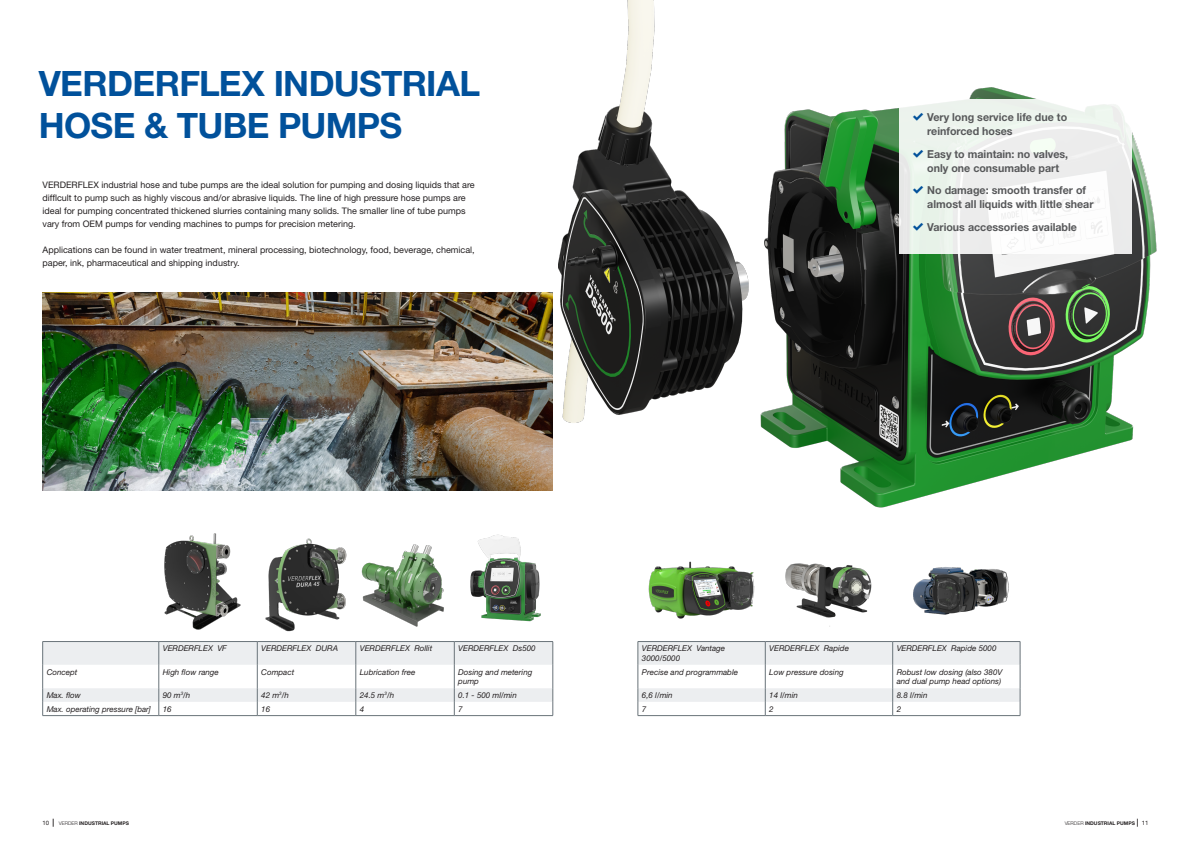
<style>
.page{position:relative;width:1191px;height:842px;background:#fff}
.page>*{position:absolute;margin:0;border:0;box-sizing:border-box;transform-origin:0 0}
._01_HeadingBold{font:700 35px "Helvetica Neue LT Std";letter-spacing:-.02em;color:#01519b}
.t1{font:700 11px/14px "Helvetica Neue LT Std";color:#57585a}
._04_Body_new{font:9px/13px "Helvetica Neue LT Std";color:#231f20}
.table-body-text{font:italic 8px/9.6px "Helvetica Neue LT Std";color:#231f20}
.t2{font:700 5px "Helvetica Neue LT Std";color:#231f20}
.s1{font-weight:400;font-size:6px}
.s2{font-size:8px}
.s3{font-weight:300}
</style>
<div class="page">
<img style="left:558px;top:0;width:599px;height:508px">
<img style="left:361px;top:544px;width:83px;height:83px">
<img style="left:470px;top:534px;width:71px;height:88px">
<img style="left:265px;top:538px;width:82px;height:94px">
<img style="left:164px;top:533px;width:77px;height:97px">
<img style="left:785px;top:563px;width:87px;height:64px">
<img style="left:913px;top:567px;width:96px;height:48px">
<img style="left:648px;top:561px;width:107px;height:58px">
<svg style="left:43px;top:641px;width:977px;height:24px;fill:#eceef0"></svg>
<svg style="left:43px;top:665px;width:977px;height:51px"></svg>
<hr style="left:43px;top:641px;width:116px;height:1px;background:#697379">
<hr style="left:159px;top:641px;width:98px;height:1px;background:#697379">
<hr style="left:257px;top:641px;width:99px;height:1px;background:#697379">
<hr style="left:356px;top:641px;width:98px;height:1px;background:#697379">
<hr style="left:454px;top:641px;width:99px;height:1px;background:#697379">
<hr style="left:638px;top:641px;width:127px;height:1px;background:#697379">
<hr style="left:765px;top:641px;width:127px;height:1px;background:#697379">
<hr style="left:892px;top:641px;width:128px;height:1px;background:#697379">
<svg style="left:42px;top:642px;width:1px;height:73px"></svg>
<svg style="left:1020px;top:642px;width:1px;height:73px"></svg>
<hr style="left:43px;top:715px;width:116px;height:1px;background:#697379">
<hr style="left:159px;top:715px;width:98px;height:1px;background:#697379">
<hr style="left:257px;top:715px;width:99px;height:1px;background:#697379">
<hr style="left:356px;top:715px;width:98px;height:1px;background:#697379">
<hr style="left:454px;top:715px;width:99px;height:1px;background:#697379">
<hr style="left:638px;top:715px;width:127px;height:1px;background:#697379">
<hr style="left:765px;top:715px;width:127px;height:1px;background:#697379">
<hr style="left:892px;top:715px;width:128px;height:1px;background:#697379">
<svg style="left:159px;top:642px;width:1px;height:73px"></svg>
<svg style="left:257px;top:642px;width:1px;height:73px"></svg>
<svg style="left:356px;top:642px;width:1px;height:73px"></svg>
<svg style="left:454px;top:642px;width:1px;height:73px"></svg>
<svg style="left:552px;top:642px;width:1px;height:73px"></svg>
<svg style="left:637px;top:642px;width:1px;height:73px"></svg>
<svg style="left:765px;top:642px;width:1px;height:73px"></svg>
<svg style="left:892px;top:642px;width:1px;height:73px"></svg>
<div style="left:899px;top:99px;width:232px;height:154px;background:linear-gradient(to right,#ebf2ec,#f6f5f6)"></div>
<img style="left:43px;top:292px;width:510px;height:199px">
<svg style="left:913px;top:113px;width:10px;height:8px"></svg>
<svg style="left:913px;top:149px;width:10px;height:8px"></svg>
<svg style="left:913px;top:186px;width:10px;height:8px"></svg>
<svg style="left:913px;top:223px;width:10px;height:7px"></svg>
<p class="_01_HeadingBold" style="left:39px;top:62px;width:443px">VERDERFLEX INDUSTRIAL</p>
<p class="_01_HeadingBold" style="left:39px;top:104px;width:365px">HOSE &amp; TUBE PUMPS</p>
<p class="_04_Body_new" style="left:43px;top:179px;width:434px">VERDERFLEX industrial hose and tube pumps are the ideal solution for pumping and dosing liquids that are difflcult to pump such as highly viscous and/or abrasive liquids. The line of high pressure hose pumps are ideal for pumping concentrated thickened slurries containing many solids. The smaller line of tube pumps vary from OEM pumps for vending machines to pumps for precision metering.</p>
<p class="_04_Body_new" style="left:43px;top:244px;width:434px">Applications can be found in water treatment, mineral processing, biotechnology, food, beverage, chemical, paper, ink, pharmaceutical and shipping industry.</p>
<p class="t1" style="left:927px;top:110px;width:141px">Very long service life due to reinforced hoses</p>
<p class="t1" style="left:927px;top:147px;width:142px">Easy to maintain: no valves, only one consumable part</p>
<p class="t1" style="left:927px;top:183px;width:168px">No damage: smooth transfer of almost all liquids with little shear</p>
<p class="t1" style="left:927px;top:220px;width:151px">Various accessories available</p>
<p class="table-body-text" style="left:163px;top:643px;width:66px">VERDERFLEX VF</p>
<p class="table-body-text" style="left:261px;top:643px;width:78px">VERDERFLEX DURA</p>
<p class="table-body-text" style="left:360px;top:643px;width:74px">VERDERFLEX Rollit</p>
<p class="table-body-text" style="left:458px;top:643px;width:79px">VERDERFLEX Ds500</p>
<p class="table-body-text" style="left:642px;top:643px;width:85px">VERDERFLEX Vantage<br>3000/5000</p>
<p class="table-body-text" style="left:769px;top:643px;width:81px">VERDERFLEX Rapide</p>
<p class="table-body-text" style="left:896px;top:643px;width:101px">VERDERFLEX Rapide 5000</p>
<p class="table-body-text" style="left:47px;top:667px;width:32px">Concept</p>
<p class="table-body-text" style="left:163px;top:667px;width:58px">High flow range</p>
<p class="table-body-text" style="left:261px;top:667px;width:34px">Compact</p>
<p class="table-body-text" style="left:360px;top:667px;width:57px">Lubrication free</p>
<p class="table-body-text" style="left:458px;top:667px;width:76px">Dosing and metering pump</p>
<p class="table-body-text" style="left:642px;top:667px;width:98px">Precise and programmable</p>
<p class="table-body-text" style="left:769px;top:667px;width:76px">Low pressure dosing</p>
<p class="table-body-text" style="left:896px;top:667px;width:107px">Robust low dosing (also 380V and dual pump head options)</p>
<p class="table-body-text" style="left:47px;top:690px;width:36px">Max. flow</p>
<p class="table-body-text" style="left:163px;top:690px;width:29px">90 m<sup>3</sup>/h</p>
<p class="table-body-text" style="left:261px;top:690px;width:29px">42 m<sup>3</sup>/h</p>
<p class="table-body-text" style="left:360px;top:690px;width:36px">24.5 m<sup>3</sup>/h</p>
<p class="table-body-text" style="left:458px;top:690px;width:60px">0.1 - 500 ml/min</p>
<p class="table-body-text" style="left:642px;top:690px;width:32px">6,6 l/min</p>
<p class="table-body-text" style="left:769px;top:690px;width:30px">14 l/min</p>
<p class="table-body-text" style="left:896px;top:690px;width:32px">8.8 l/min</p>
<p class="table-body-text" style="left:47px;top:704px;width:106px">Max. operating pressure [bar]</p>
<p class="table-body-text" style="left:163px;top:704px;width:10px">16</p>
<p class="table-body-text" style="left:261px;top:704px;width:10px">16</p>
<p class="table-body-text" style="left:360px;top:704px;width:6px">4</p>
<p class="table-body-text" style="left:458px;top:704px;width:6px">7</p>
<p class="table-body-text" style="left:642px;top:704px;width:6px">7</p>
<p class="table-body-text" style="left:769px;top:704px;width:6px">2</p>
<p class="table-body-text" style="left:896px;top:704px;width:6px">2</p>
<p class="t2" style="left:43px;top:820px;width:88px"><span class="s1">10</span> <span class="s2">|</span> <span class="s3">VERDER</span> INDUSTRIAL PUMPS</p>
<p class="t2" style="left:1064px;top:820px;width:85px"><span class="s3">VERDER</span> INDUSTRIAL PUMPS <span class="s2">|</span> <span class="s1">11</span></p>
</div>
